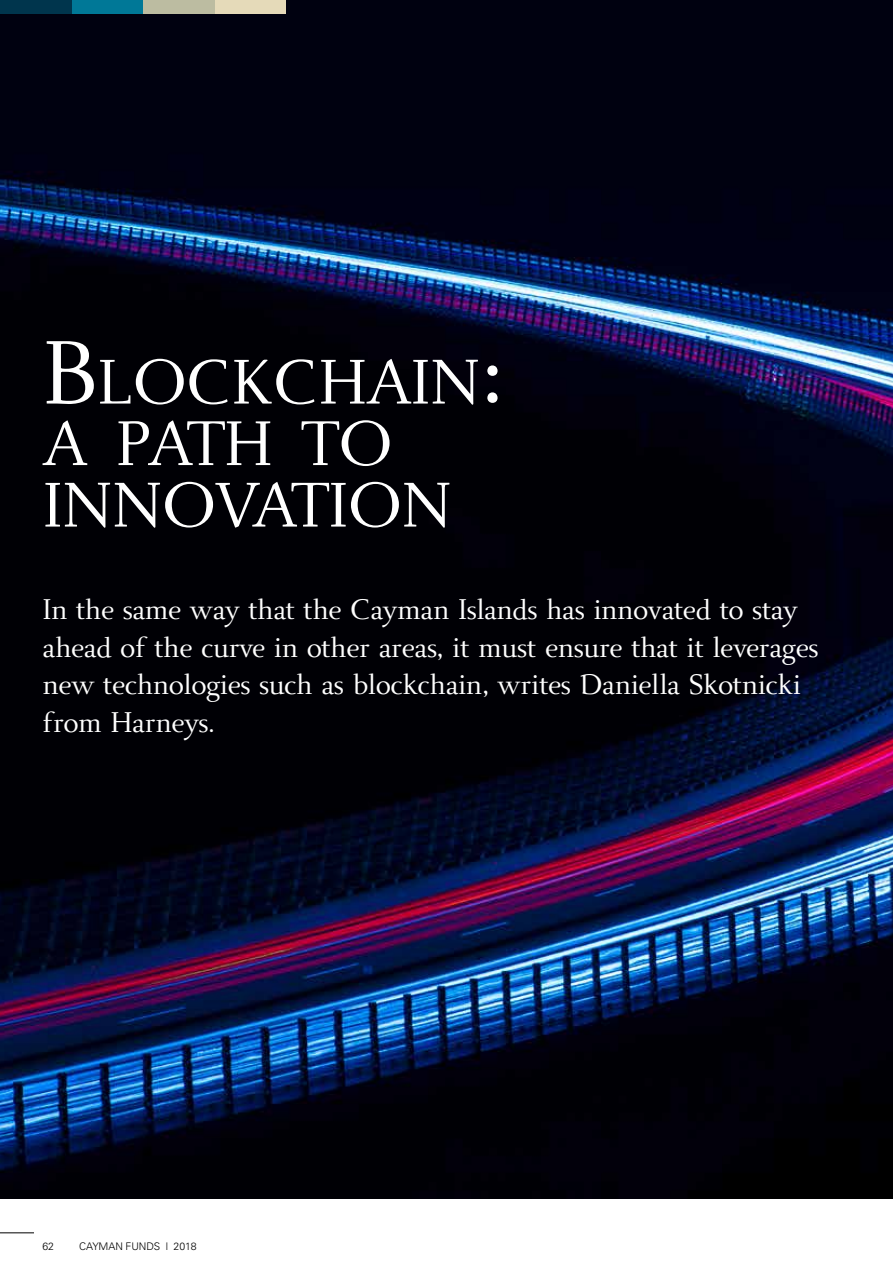
<style>
.page{position:relative;width:893px;height:1263px;background:#fff}
.page>*{position:absolute;margin:0;border:0;box-sizing:border-box;transform-origin:0 0}
.t1{font:66.15px/61.5px "Beln";letter-spacing:-.015em;color:#fff}
.t2{font:30px/37.5px "Beln";letter-spacing:-.02em;color:#fff}
.t3{font:300 10.5px "Univers";letter-spacing:-.01em;color:#000}
.s1{font-size:94.5px}
</style>
<div class="page">
<img style="left:0;top:0;width:893px;height:1199px">
<div style="left:214px;top:0;width:72px;height:13px;background:#e5dab9"></div>
<div style="left:143px;top:0;width:71px;height:13px;background:#bcbca1"></div>
<div style="left:71px;top:0;width:72px;height:13px;background:#007897"></div>
<div style="left:0;top:0;width:72px;height:13px;background:#00354d"></div>
<hr style="left:0;top:1232px;width:34px;height:1px;background:#000">
<h1 class="t1" style="left:43px;top:355px;width:471px"><span class="s1">B</span>LOCKCHAIN<span class="s1">:<br></span>A PATH TO<br>INNOVATION</h1>
<p class="t2" style="left:43px;top:592px;width:778px">In the same way that the Cayman Islands has innovated to stay ahead of the curve in other areas, it must ensure that it leverages new technologies such as blockchain, writes Daniella Skotnicki from Harneys.</p>
<p class="t3" style="left:43px;top:1239px;width:13px">62</p>
<p class="t3" style="left:79px;top:1239px;width:119px">CAYMAN FUNDS | 2018</p>
</div>
